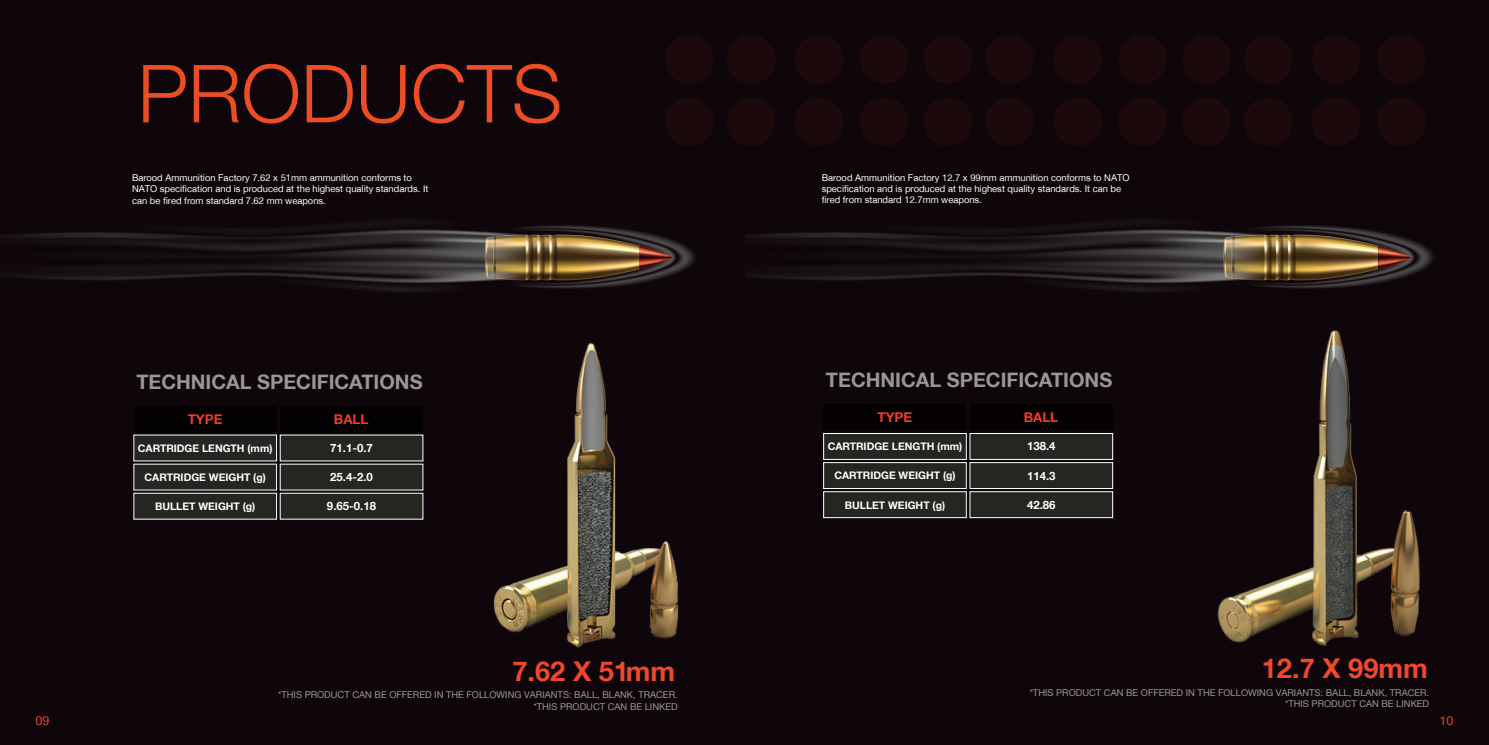
<style>
.page{position:relative;width:1489px;height:745px;background:#fff}
.page>*{position:absolute;margin:0;border:0;box-sizing:border-box;transform-origin:0 0}
.t1{font:300 80.12px "Helvetica Neue LT Arabic";color:#ed4d25}
.t2{font:700 27.25px "Helvetica Neue LT Arabic";color:#ee482d}
.t3{font:700 19.88px "Helvetica Neue LT Arabic";color:#99969a}
.t4{font:700 13.38px "Helvetica Neue LT Arabic";color:#ee3e2a}
.t5{font:12.5px "Helvetica Neue LT Arabic";color:#ef482b}
.t6{font:700 11.38px "Helvetica Neue LT Arabic";color:#fff}
.t7{font:700 10.38px "Helvetica Neue LT Arabic";color:#fff}
.t8{font:9.38px/11.2px "Helvetica Neue LT Arabic";color:#fff}
.t9{font:9.38px/11.2px "Helvetica Neue LT Arabic";color:#99969a;text-align:right}
</style>
<div class="page">
<img style="left:0;top:0;width:1488px;height:744px">
<div style="left:1243px;top:35px;width:49px;height:49px;background:#1c090c;border-radius:50%"></div>
<div style="left:1311px;top:35px;width:49px;height:49px;background:#1c090c;border-radius:50%"></div>
<div style="left:1243px;top:97px;width:49px;height:49px;background:#1c090c;border-radius:50%"></div>
<div style="left:1181px;top:35px;width:49px;height:49px;background:#1c090c;border-radius:50%"></div>
<div style="left:1181px;top:97px;width:49px;height:49px;background:#1c090c;border-radius:50%"></div>
<div style="left:1311px;top:97px;width:49px;height:49px;background:#1c090c;border-radius:50%"></div>
<div style="left:1376px;top:35px;width:49px;height:49px;background:#1c090c;border-radius:50%"></div>
<div style="left:1376px;top:97px;width:49px;height:49px;background:#1c090c;border-radius:50%"></div>
<div style="left:985px;top:35px;width:49px;height:49px;background:#1c090c;border-radius:50%"></div>
<div style="left:1053px;top:35px;width:48px;height:49px;background:#1c090c;border-radius:50%"></div>
<div style="left:985px;top:97px;width:49px;height:49px;background:#1c090c;border-radius:50%"></div>
<div style="left:923px;top:35px;width:49px;height:49px;background:#1c090c;border-radius:50%"></div>
<div style="left:923px;top:97px;width:49px;height:49px;background:#1c090c;border-radius:50%"></div>
<div style="left:1053px;top:97px;width:48px;height:49px;background:#1c090c;border-radius:50%"></div>
<div style="left:1118px;top:35px;width:49px;height:49px;background:#1c090c;border-radius:50%"></div>
<div style="left:1118px;top:97px;width:49px;height:49px;background:#1c090c;border-radius:50%"></div>
<div style="left:794px;top:35px;width:49px;height:49px;background:#1c090c;border-radius:50%"></div>
<div style="left:794px;top:97px;width:49px;height:49px;background:#1c090c;border-radius:50%"></div>
<div style="left:859px;top:35px;width:49px;height:49px;background:#1c090c;border-radius:50%"></div>
<div style="left:859px;top:97px;width:49px;height:49px;background:#1c090c;border-radius:50%"></div>
<div style="left:823px;top:433px;width:143px;height:26px;background:#252622"></div>
<div style="left:823px;top:433px;width:143px;height:26px;border:1px solid #fff"></div>
<div style="left:969px;top:433px;width:143px;height:26px;background:#252622"></div>
<div style="left:969px;top:433px;width:143px;height:26px;border:1px solid #fff"></div>
<div style="left:823px;top:462px;width:143px;height:26px;background:#252622"></div>
<div style="left:823px;top:462px;width:143px;height:26px;border:1px solid #fff"></div>
<div style="left:969px;top:462px;width:143px;height:26px;background:#252622"></div>
<div style="left:969px;top:462px;width:143px;height:26px;border:1px solid #fff"></div>
<div style="left:823px;top:491px;width:143px;height:26px;background:#252622"></div>
<div style="left:823px;top:491px;width:143px;height:26px;border:1px solid #fff"></div>
<div style="left:969px;top:491px;width:143px;height:26px;background:#252622"></div>
<div style="left:969px;top:491px;width:143px;height:26px;border:1px solid #fff"></div>
<div style="left:823px;top:404px;width:143px;height:26px;background:#030102"></div>
<div style="left:969px;top:404px;width:143px;height:26px;background:#030102"></div>
<img style="left:1138px;top:291px;width:350px;height:387px">
<svg style="left:726px;top:35px;width:49px;height:49px;background:#19080b"></svg>
<svg style="left:726px;top:97px;width:49px;height:49px;background:#19080b"></svg>
<div style="left:664px;top:35px;width:49px;height:49px;background:#1c090c;border-radius:50%"></div>
<div style="left:664px;top:97px;width:49px;height:49px;background:#1c090c;border-radius:50%"></div>
<div style="left:134px;top:435px;width:142px;height:25px;background:#252622"></div>
<div style="left:280px;top:435px;width:143px;height:25px;background:#252622"></div>
<div style="left:134px;top:464px;width:142px;height:25px;background:#252622"></div>
<div style="left:280px;top:464px;width:143px;height:25px;background:#252622"></div>
<div style="left:134px;top:493px;width:142px;height:26px;background:#252622"></div>
<div style="left:134px;top:493px;width:142px;height:26px;border:1px solid #fff"></div>
<div style="left:280px;top:493px;width:143px;height:26px;background:#252622"></div>
<div style="left:280px;top:493px;width:143px;height:26px;border:1px solid #fff"></div>
<div style="left:134px;top:405px;width:142px;height:26px;background:#030102"></div>
<div style="left:280px;top:405px;width:143px;height:26px;background:#030102"></div>
<img style="left:486px;top:336px;width:203px;height:317px">
<h3 class="t5" style="left:35px;top:713px;width:15px">09</h3>
<h1 class="t1" style="left:137px;top:48px;width:426px">PRODUCTS</h1>
<p class="t8" style="left:132px;top:172px;width:298px">Barood Ammunition Factory 7.62 x 51mm ammunition conforms to<br>NATO specification and is produced at the highest quality standards. It can be fired from standard 7.62 mm weapons.</p>
<h3 class="t3" style="left:136px;top:370px;width:288px">TECHNICAL SPECIFICATIONS</h3>
<h3 class="t4" style="left:188px;top:411px;width:36px">TYPE</h3>
<h3 class="t4" style="left:334px;top:411px;width:36px">BALL</h3>
<p class="t7" style="left:138px;top:442px;width:136px">CARTRIDGE LENGTH (mm)</p>
<p class="t6" style="left:330px;top:441px;width:44px">71.1-0.7</p>
<p class="t7" style="left:145px;top:471px;width:123px">CARTRIDGE WEIGHT (g)</p>
<p class="t6" style="left:330px;top:470px;width:44px">25.4-2.0</p>
<p class="t7" style="left:155px;top:500px;width:102px">BULLET WEIGHT (g)</p>
<p class="t6" style="left:327px;top:499px;width:51px">9.65-0.18</p>
<h2 class="t2" style="left:512px;top:655px;width:164px">7.62 X 51mm</h2>
<p class="t9" style="left:278px;top:689px;width:401px">*THIS PRODUCT CAN BE OFFERED IN THE FOLLOWING VARIANTS: BALL, BLANK, TRACER. *THIS PRODUCT CAN BE LINKED</p>
<p class="t8" style="left:821px;top:172px;width:309px">Barood Ammunition Factory 12.7 x 99mm ammunition conforms to NATO specification and is produced at the highest quality standards. It can be fired from standard 12.7mm weapons.</p>
<h3 class="t3" style="left:826px;top:368px;width:288px">TECHNICAL SPECIFICATIONS</h3>
<h3 class="t4" style="left:877px;top:409px;width:36px">TYPE</h3>
<h3 class="t4" style="left:1023px;top:409px;width:36px">BALL</h3>
<p class="t7" style="left:827px;top:440px;width:136px">CARTRIDGE LENGTH (mm)</p>
<p class="t6" style="left:1026px;top:439px;width:30px">138.4</p>
<p class="t7" style="left:834px;top:469px;width:123px">CARTRIDGE WEIGHT (g)</p>
<p class="t6" style="left:1026px;top:469px;width:30px">114.3</p>
<p class="t7" style="left:844px;top:498px;width:102px">BULLET WEIGHT (g)</p>
<p class="t6" style="left:1026px;top:497px;width:30px">42.86</p>
<h2 class="t2" style="left:1261px;top:652px;width:168px">12.7 X 99mm</h2>
<p class="t9" style="left:1029px;top:686px;width:401px">*THIS PRODUCT CAN BE OFFERED IN THE FOLLOWING VARIANTS: BALL, BLANK, TRACER. *THIS PRODUCT CAN BE LINKED</p>
<h3 class="t5" style="left:1439px;top:713px;width:15px">10</h3>
</div>
